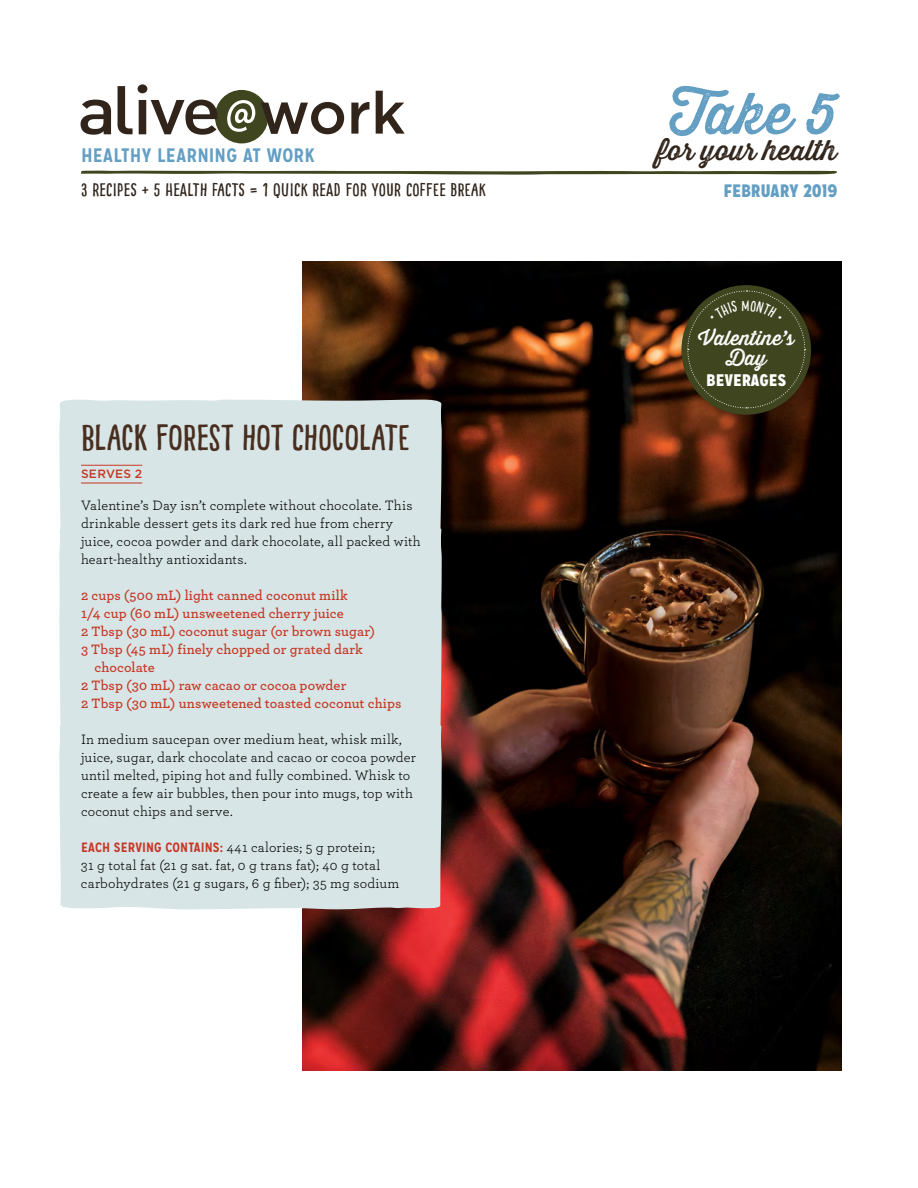
<style>
.page{position:relative;width:918px;height:1188px;background:#fff}
.page>*{position:absolute;margin:0;border:0;box-sizing:border-box;transform-origin:0 0}
.t1{font:56.7px "Thirsty Rough Reg One";color:#639ec3}
.t2{font:36px "Pinto NO 01";color:#482e1f}
.t3{font:27.6px "Thirsty Rough Reg One";color:#31251b}
.t4{font:19.8px/19.8px "Thirsty Rough Reg One";color:#fff;text-align:center}
.t5{font:700 19.5px "Mission Gothic";letter-spacing:.01em;color:#639ec3}
.t6{font:18px "Pinto NO 01";letter-spacing:.02em;color:#31251b}
.t7{font:900 18px "Mission Gothic";letter-spacing:.015em;color:#639ec3}
.t8{font:900 16.8px "Mission Gothic";letter-spacing:.03em;color:#fff}
.t9{font:14.25px/18px "Archer";letter-spacing:.01em;color:#000}
.t10{font:600 14.25px "Archer";letter-spacing:.005em;color:#c63725}
.t11{font:500 12px "Gotham";letter-spacing:.025em;color:#c63725}
.s1{font-family:"Mission Gothic";font-weight:700;font-size:13.5px;color:#c63725}
</style>
<div class="page">
<div style="left:215px;top:90px;width:53px;height:53px;background:#3f451e;border-radius:50%"></div>
<svg style="left:81px;top:100px;width:30px;height:35px"></svg>
<svg style="left:118px;top:84px;width:99px;height:51px"></svg>
<svg style="left:261px;top:91px;width:144px;height:43px"></svg>
<svg style="left:227px;top:100px;width:28px;height:32px"></svg>
<svg style="left:81px;top:171px;width:756px;height:4px"></svg>
<img style="left:302px;top:261px;width:540px;height:810px">
<div style="left:59px;top:400px;width:383px;height:510px;background:#d8e5e6"></div>
<hr style="left:81px;top:465px;width:61px;height:1px;background:#c63725">
<hr style="left:81px;top:483px;width:61px;height:1px;background:#c63725">
<div style="left:684px;top:287px;width:146px;height:146px;background:#000;opacity:.25"></div>
<div style="left:676px;top:280px;width:144px;height:143px;background:#000;opacity:.25"></div>
<div style="left:681px;top:285px;width:130px;height:130px;background:#3f451e;border-radius:50%"></div>
<svg style="left:687px;top:290px;width:119px;height:119px"></svg>
<h3 class="t5" style="left:81px;top:143px;width:235px">HEALTHY LEARNING AT WORK</h3>
<h1 class="t1" style="left:670px;top:72px;width:169px">Take 5</h1>
<h3 class="t3" style="left:657px;top:129px;width:181px">for your health</h3>
<p class="t6" style="left:81px;top:179px;width:406px">3 RECIPES + 5 HEALTH FACTS = 1 QUICK READ FOR YOUR COFFEE BREAK</p>
<p class="t7" style="left:724px;top:179px;width:115px">FEBRUARY 2019</p>
<h3 class="t4" style="left:698px;top:328px;width:97px">Valentine’s<br>Day</h3>
<h2 class="t2" style="left:81px;top:416px;width:330px">BLACK FOREST HOT CHOCOLATE</h2>
<p class="t11" style="left:81px;top:466px;width:63px">SERVES 2</p>
<p class="t9" style="left:81px;top:495px;width:341px">Valentine’s Day isn’t complete without chocolate. This drinkable dessert gets its dark red hue from cherry juice, cocoa powder and dark chocolate, all packed with heart-healthy antioxidants.</p>
<p class="t10" style="left:81px;top:584px;width:268px">2 cups (500 mL) light canned coconut milk</p>
<p class="t10" style="left:81px;top:602px;width:264px">1/4 cup (60 mL) unsweetened cherry juice</p>
<p class="t10" style="left:81px;top:620px;width:296px">2 Tbsp (30 mL) coconut sugar (or brown sugar)</p>
<p class="t10" style="left:81px;top:638px;width:283px">3 Tbsp (45 mL) finely chopped or grated dark</p>
<p class="t10" style="left:94px;top:656px;width:62px">chocolate</p>
<p class="t10" style="left:81px;top:674px;width:267px">2 Tbsp (30 mL) raw cacao or cocoa powder</p>
<p class="t10" style="left:81px;top:692px;width:322px">2 Tbsp (30 mL) unsweetened toasted coconut chips</p>
<p class="t9" style="left:81px;top:729px;width:336px">In medium saucepan over medium heat, whisk milk, juice, sugar, dark chocolate and cacao or cocoa powder until melted, piping hot and fully combined. Whisk to create a few air bubbles, then pour into mugs, top with coconut chips and serve.</p>
<p class="t9" style="left:81px;top:837px;width:320px"><span class="s1">EACH SERVING CONTAINS:</span> 441 calories; 5 g protein;<br>31 g total fat (21 g sat. fat, 0 g trans fat); 40 g total carbohydrates (21 g sugars, 6 g fiber); 35 mg sodium</p>
<p class="t8" style="left:707px;top:369px;width:81px">BEVERAGES</p>
</div>
